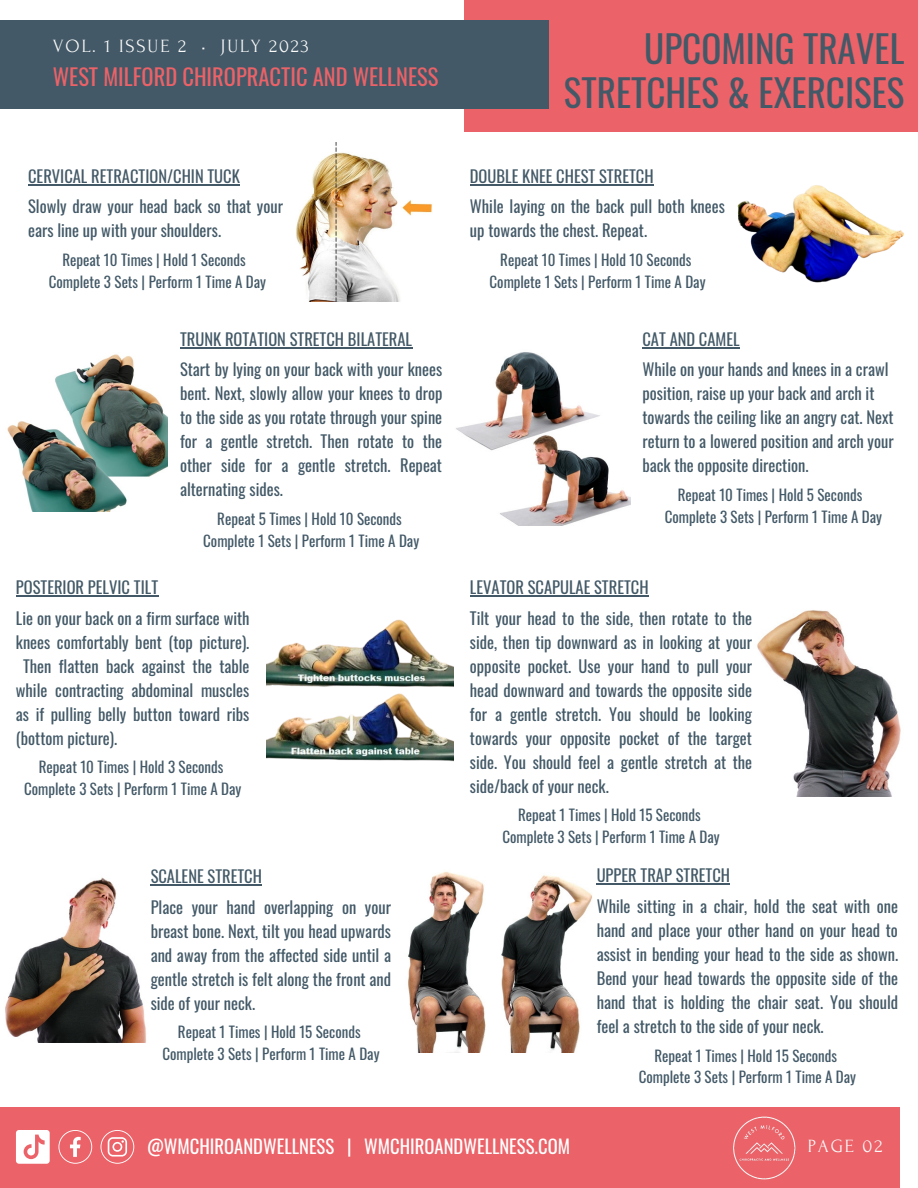
<style>
.page{position:relative;width:918px;height:1188px;background:#fff}
.page>*{position:absolute;margin:0;border:0;box-sizing:border-box;transform-origin:0 0}
.t1{font:37.2px "Oswald";color:#435967}
.t2{font:22.5px "Oswald";color:#eb6268}
.t3{font:18.6px "Oswald";color:#fff}
.t4{font:18.6px "Forum";letter-spacing:.1em;color:#fafafa}
.t5{font:16.5px/24px "Oswald";color:#435967;text-align:justify}
.t6{font:15px "Oswald";color:#435967}
</style>
<div class="page">
<div style="left:0;top:1107px;width:900px;height:81px;background:#eb6268"></div>
<div style="left:464px;top:0;width:454px;height:132px;background:#eb6268"></div>
<div style="left:0;top:20px;width:548px;height:89px;background:#435967"></div>
<img style="left:733px;top:1116px;width:63px;height:64px">
<svg style="left:58px;top:1130px;width:34px;height:34px"></svg>
<svg style="left:101px;top:1130px;width:33px;height:34px"></svg>
<svg style="left:16px;top:1130px;width:34px;height:34px"></svg>
<img style="left:267px;top:619px;width:186px;height:143px">
<hr style="left:16px;top:595px;width:142px;height:2px;background:#435967">
<img style="left:456px;top:352px;width:174px;height:173px">
<hr style="left:642px;top:347px;width:98px;height:1px;background:#435967">
<img style="left:737px;top:185px;width:167px;height:98px">
<hr style="left:470px;top:184px;width:184px;height:1px;background:#435967">
<img style="left:7px;top:354px;width:160px;height:158px">
<hr style="left:180px;top:347px;width:232px;height:1px;background:#435967">
<img style="left:296px;top:142px;width:136px;height:159px">
<hr style="left:28px;top:184px;width:212px;height:1px;background:#435967">
<img style="left:757px;top:610px;width:144px;height:187px">
<img style="left:5px;top:877px;width:146px;height:165px">
<img style="left:408px;top:871px;width:184px;height:182px">
<hr style="left:470px;top:595px;width:179px;height:2px;background:#435967">
<hr style="left:151px;top:884px;width:111px;height:2px;background:#435967">
<hr style="left:597px;top:884px;width:133px;height:1px;background:#435967">
<p class="t4" style="left:53px;top:36px;width:257px">VOL. 1 ISSUE 2 • JULY 2023</p>
<p class="t2" style="left:53px;top:59px;width:387px">WEST MILFORD CHIROPRACTIC AND WELLNESS</p>
<p class="t5" style="left:28px;top:163px;width:213px">CERVICAL RETRACTION/CHIN TUCK</p>
<p class="t5" style="left:28px;top:194px;width:256px">Slowly draw your head back so that your ears line up with your shoulders.</p>
<p class="t6" style="left:62px;top:248px;width:185px">Repeat 10 Times | Hold 1 Seconds</p>
<p class="t6" style="left:49px;top:270px;width:219px">Complete 3 Sets | Perform 1 Time A Day</p>
<p class="t5" style="left:180px;top:326px;width:234px">TRUNK ROTATION STRETCH BILATERAL</p>
<p class="t5" style="left:180px;top:357px;width:264px">Start by lying on your back with your knees bent. Next, slowly allow your knees to drop to the side as you rotate through your spine for a gentle stretch. Then rotate to the other side for a gentle stretch. Repeat alternating sides.</p>
<p class="t6" style="left:217px;top:507px;width:186px">Repeat 5 Times | Hold 10 Seconds</p>
<p class="t6" style="left:203px;top:529px;width:217px">Complete 1 Sets | Perform 1 Time A Day</p>
<p class="t5" style="left:16px;top:575px;width:144px">POSTERIOR PELVIC TILT</p>
<p class="t5" style="left:16px;top:605px;width:235px">Lie on your back on a firm surface with</p>
<p class="t5" style="left:16px;top:629px;width:235px">knees comfortably bent (top picture).</p>
<p class="t5" style="left:23px;top:653px;width:228px">Then flatten back against the table</p>
<p class="t5" style="left:16px;top:677px;width:235px">while contracting abdominal muscles</p>
<p class="t5" style="left:16px;top:701px;width:235px">as if pulling belly button toward ribs</p>
<p class="t5" style="left:16px;top:725px;width:103px">(bottom picture).</p>
<p class="t6" style="left:39px;top:756px;width:186px">Repeat 10 Times | Hold 3 Seconds</p>
<p class="t6" style="left:24px;top:777px;width:219px">Complete 3 Sets | Perform 1 Time A Day</p>
<p class="t5" style="left:151px;top:864px;width:113px">SCALENE STRETCH</p>
<p class="t5" style="left:151px;top:894px;width:242px">Place your hand overlapping on your breast bone. Next, tilt you head upwards and away from the affected side until a gentle stretch is felt along the front and side of your neck.</p>
<p class="t6" style="left:178px;top:1021px;width:184px">Repeat 1 Times | Hold 15 Seconds</p>
<p class="t6" style="left:162px;top:1042px;width:219px">Complete 3 Sets | Perform 1 Time A Day</p>
<p class="t1" style="left:644px;top:20px;width:262px">UPCOMING TRAVEL</p>
<p class="t1" style="left:564px;top:64px;width:342px">STRETCHES &amp; EXERCISES</p>
<p class="t5" style="left:470px;top:163px;width:185px">DOUBLE KNEE CHEST STRETCH</p>
<p class="t5" style="left:470px;top:194px;width:256px">While laying on the back pull both knees up towards the chest. Repeat.</p>
<p class="t6" style="left:500px;top:248px;width:193px">Repeat 10 Times | Hold 10 Seconds</p>
<p class="t6" style="left:490px;top:270px;width:217px">Complete 1 Sets | Perform 1 Time A Day</p>
<p class="t5" style="left:642px;top:326px;width:99px">CAT AND CAMEL</p>
<p class="t5" style="left:642px;top:357px;width:253px;text-align:left">While on your hands and knees in a crawl position, raise up your back and arch it towards the ceiling like an angry cat. Next return to a lowered position and arch your back the opposite direction.</p>
<p class="t6" style="left:678px;top:483px;width:186px">Repeat 10 Times | Hold 5 Seconds</p>
<p class="t6" style="left:665px;top:505px;width:219px">Complete 3 Sets | Perform 1 Time A Day</p>
<p class="t5" style="left:470px;top:575px;width:180px">LEVATOR SCAPULAE STRETCH</p>
<p class="t5" style="left:470px;top:605px;width:284px">Tilt your head to the side, then rotate to the side, then tip downward as in looking at your opposite pocket. Use your hand to pull your head downward and towards the opposite side for a gentle stretch. You should be looking towards your opposite pocket of the target side. You should feel a gentle stretch at the side/back of your neck.</p>
<p class="t6" style="left:518px;top:804px;width:184px">Repeat 1 Times | Hold 15 Seconds</p>
<p class="t6" style="left:502px;top:825px;width:219px">Complete 3 Sets | Perform 1 Time A Day</p>
<p class="t5" style="left:597px;top:863px;width:135px">UPPER TRAP STRETCH</p>
<p class="t5" style="left:597px;top:893px;width:303px">While sitting in a chair, hold the seat with one hand and place your other hand on your head to assist in bending your head to the side as shown.<br>Bend your head towards the opposite side of the hand that is holding the chair seat. You should feel a stretch to the side of your neck.</p>
<p class="t6" style="left:654px;top:1044px;width:184px">Repeat 1 Times | Hold 15 Seconds</p>
<p class="t6" style="left:639px;top:1066px;width:219px">Complete 3 Sets | Perform 1 Time A Day</p>
<p class="t3" style="left:147px;top:1132px;width:424px">@WMCHIROANDWELLNESS | WMCHIROANDWELLNESS.COM</p>
<p class="t4" style="left:808px;top:1136px;width:76px">PAGE 02</p>
</div>
